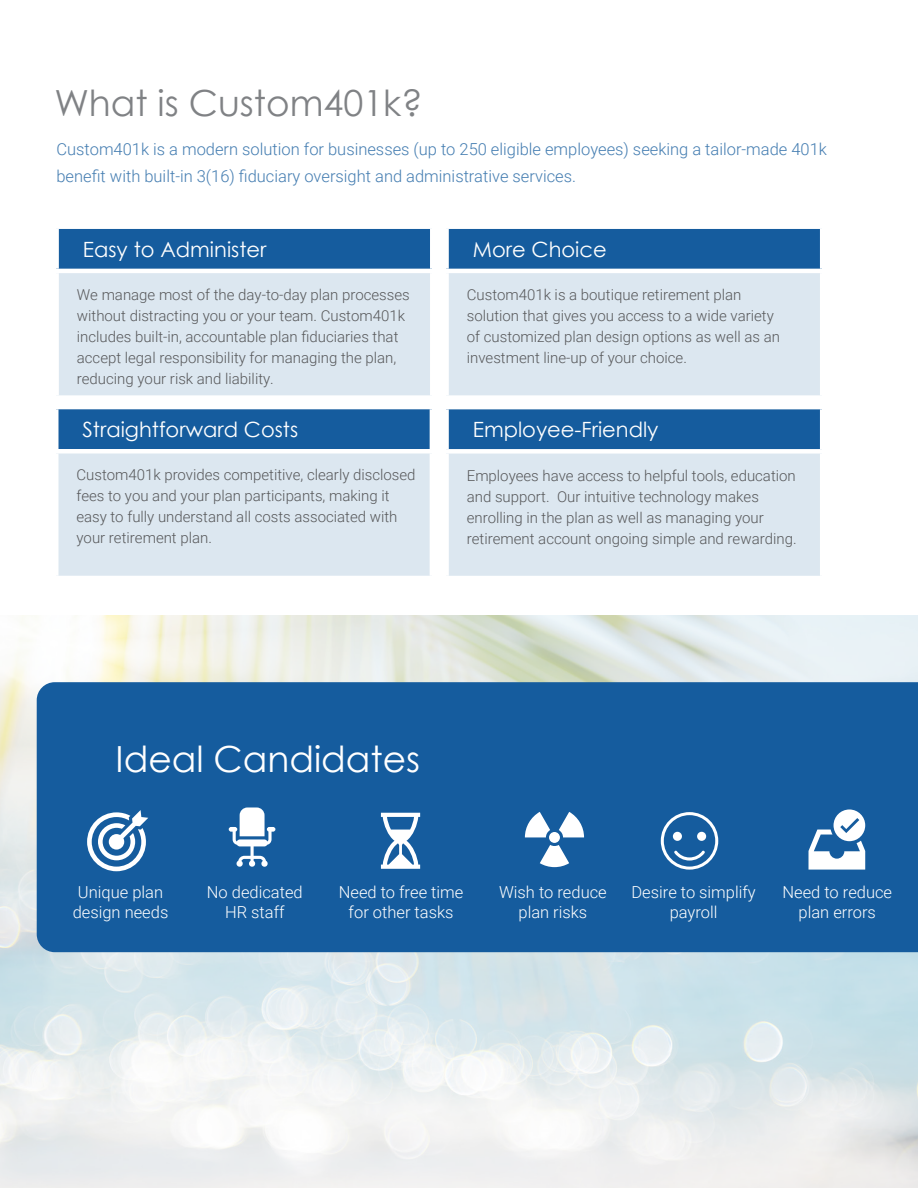
<style>
.page{position:relative;width:918px;height:1188px;background:#fff}
.page>*{position:absolute;margin:0;border:0;box-sizing:border-box;transform-origin:0 0}
.t1{font:36px "Century Gothic";color:#808285}
.t2{font:36px "Century Gothic";color:#fff}
.t3{font:21px "Century Gothic";color:#fff}
.t4{font:300 16.5px/27px "Roboto";color:#447db1}
.t5{font:300 16.5px/19.8px "Roboto";color:#fff;text-align:center}
.t6{font:300 15px/21px "Roboto";color:#57585a}
</style>
<div class="page">
<img style="left:0;top:616px;width:918px;height:572px">
<div style="left:57px;top:227px;width:375px;height:44px;background:#155c9e"></div>
<div style="left:57px;top:271px;width:375px;height:127px;background:#dce7f0"></div>
<div style="left:54px;top:224px;width:381px;height:5px;background:#fff"></div>
<div style="left:54px;top:229px;width:5px;height:40px;background:#fff"></div>
<div style="left:430px;top:229px;width:5px;height:40px;background:#fff"></div>
<hr style="left:54px;top:269px;width:381px;height:4px;background:#fff">
<div style="left:54px;top:273px;width:5px;height:122px;background:#fff"></div>
<div style="left:430px;top:273px;width:5px;height:122px;background:#fff"></div>
<div style="left:54px;top:395px;width:381px;height:5px;background:#fff"></div>
<div style="left:447px;top:227px;width:375px;height:44px;background:#155c9e"></div>
<div style="left:447px;top:271px;width:375px;height:127px;background:#dce7f0"></div>
<div style="left:444px;top:224px;width:380px;height:5px;background:#fff"></div>
<div style="left:444px;top:229px;width:5px;height:40px;background:#fff"></div>
<hr style="left:820px;top:229px;width:4px;height:40px;background:#fff">
<hr style="left:444px;top:269px;width:380px;height:4px;background:#fff">
<div style="left:444px;top:273px;width:5px;height:122px;background:#fff"></div>
<hr style="left:820px;top:273px;width:4px;height:122px;background:#fff">
<div style="left:444px;top:395px;width:380px;height:5px;background:#fff"></div>
<div style="left:56px;top:407px;width:376px;height:44px;background:#155c9e"></div>
<div style="left:56px;top:451px;width:376px;height:127px;background:#dce7f0"></div>
<hr style="left:54px;top:405px;width:380px;height:4px;background:#fff">
<hr style="left:54px;top:409px;width:4px;height:40px;background:#fff">
<hr style="left:430px;top:409px;width:4px;height:40px;background:#fff">
<div style="left:54px;top:449px;width:380px;height:5px;background:#fff"></div>
<hr style="left:54px;top:454px;width:4px;height:122px;background:#fff">
<hr style="left:430px;top:454px;width:4px;height:122px;background:#fff">
<hr style="left:54px;top:576px;width:380px;height:4px;background:#fff">
<div style="left:447px;top:407px;width:375px;height:44px;background:#155c9e"></div>
<div style="left:447px;top:451px;width:375px;height:127px;background:#dce7f0"></div>
<hr style="left:444px;top:405px;width:380px;height:4px;background:#fff">
<div style="left:444px;top:409px;width:5px;height:40px;background:#fff"></div>
<hr style="left:820px;top:409px;width:4px;height:40px;background:#fff">
<div style="left:444px;top:449px;width:380px;height:5px;background:#fff"></div>
<div style="left:444px;top:454px;width:5px;height:122px;background:#fff"></div>
<hr style="left:820px;top:454px;width:4px;height:122px;background:#fff">
<hr style="left:444px;top:576px;width:380px;height:4px;background:#fff">
<div style="left:37px;top:682px;width:881px;height:270px;background:#155c9e"></div>
<svg style="left:229px;top:807px;width:46px;height:60px"></svg>
<svg style="left:381px;top:813px;width:39px;height:56px"></svg>
<svg style="left:525px;top:812px;width:25px;height:25px"></svg>
<svg style="left:559px;top:812px;width:25px;height:25px"></svg>
<svg style="left:540px;top:845px;width:29px;height:22px"></svg>
<div style="left:549px;top:832px;width:11px;height:11px;background:#fff;border-radius:50%"></div>
<svg style="left:661px;top:812px;width:57px;height:58px"></svg>
<svg style="left:809px;top:809px;width:56px;height:61px"></svg>
<svg style="left:87px;top:810px;width:61px;height:61px"></svg>
<p class="t1" style="left:54px;top:77px;width:370px">What is Custom401k?</p>
<p class="t4" style="left:57px;top:135px;width:772px">Custom401k is a modern solution for businesses (up to 250 eligible employees) seeking a tailor-made 401k benefit with built-in 3(16) fiduciary oversight and administrative services.</p>
<p class="t3" style="left:83px;top:234px;width:185px">Easy to Administer</p>
<p class="t6" style="left:77px;top:284px;width:334px">We manage most of the day-to-day plan processes without distracting you or your team. Custom401k includes built-in, accountable plan fiduciaries that accept legal responsibility for managing the plan, reducing your risk and liability.</p>
<p class="t3" style="left:82px;top:415px;width:217px">Straightforward Costs</p>
<p class="t6" style="left:76px;top:464px;width:341px">Custom401k provides competitive, clearly disclosed fees to you and your plan participants, making it easy to fully understand all costs associated with your retirement plan.</p>
<p class="t3" style="left:473px;top:234px;width:135px">More Choice</p>
<p class="t6" style="left:467px;top:284px;width:315px">Custom401k is a boutique retirement plan solution that gives you access to a wide variety of customized plan design options as well as an investment line-up of your choice.</p>
<p class="t3" style="left:473px;top:415px;width:187px">Employee-Friendly</p>
<p class="t6" style="left:467px;top:464px;width:331px">Employees have access to helpful tools, education and support. Our intuitive technology makes enrolling in the plan as well as managing your retirement account ongoing simple and rewarding.</p>
<p class="t2" style="left:116px;top:734px;width:306px">Ideal Candidates</p>
<p class="t5" style="left:73px;top:882px;width:97px">Unique plan design needs</p>
<p class="t5" style="left:207px;top:882px;width:97px">No dedicated</p>
<p class="t5" style="left:225px;top:902px;width:61px">HR staff</p>
<p class="t5" style="left:339px;top:882px;width:126px">Need to free time for other tasks</p>
<p class="t5" style="left:499px;top:881px;width:109px">Wish to reduce plan risks</p>
<p class="t5" style="left:631px;top:882px;width:126px">Desire to simplify payroll</p>
<p class="t5" style="left:782px;top:882px;width:111px">Need to reduce plan errors</p>
</div>
